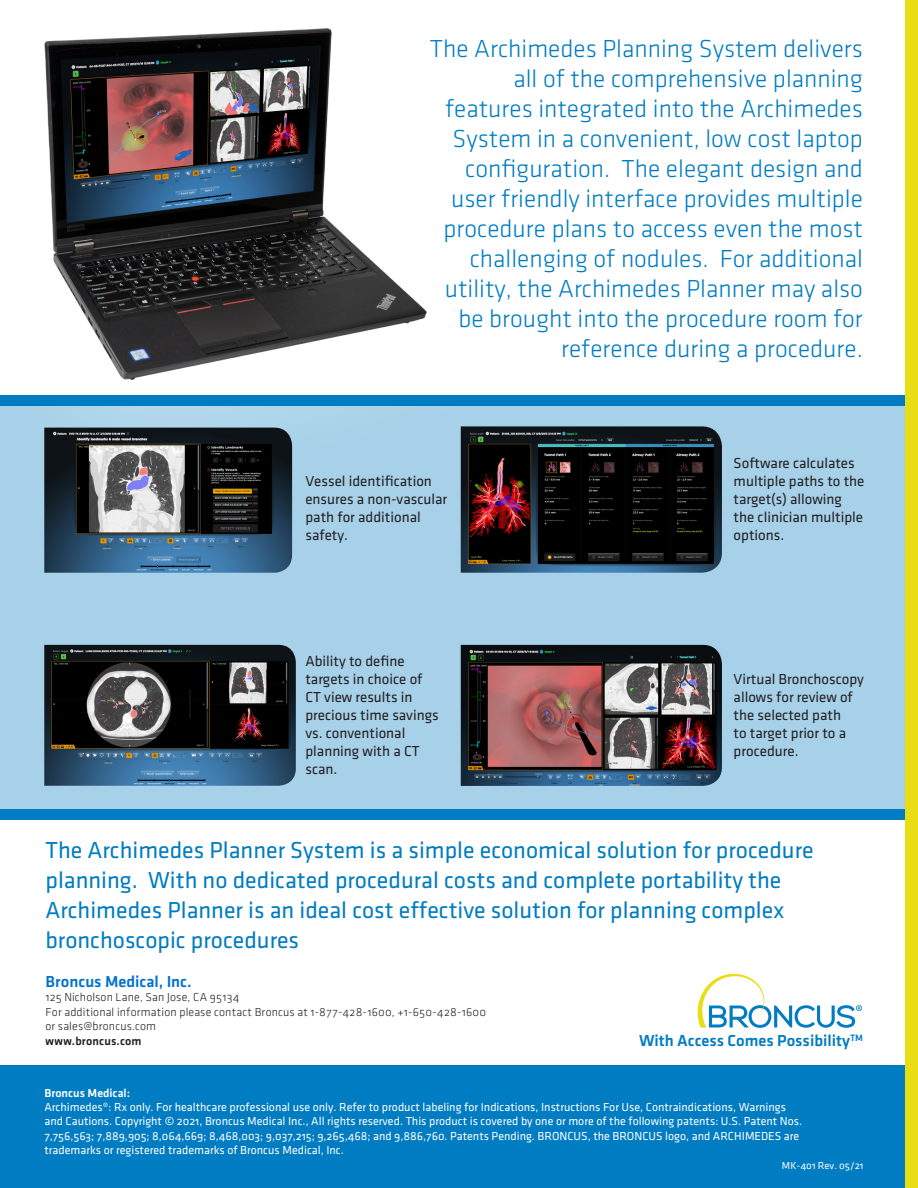
<style>
.page{position:relative;width:918px;height:1188px;background:#fff}
.page>*{position:absolute;margin:0;border:0;box-sizing:border-box;transform-origin:0 0}
.t1{font:25.5px/30px "Klavika Light OSF";color:#007cc2;text-align:right}
.t2{font:24px/30px "Klavika Regular OSF";color:#007cc2}
.t3{font:500 16.5px "Klavika Basic";color:#007cc2}
.t4{font:500 16.5px "Klavika Basic";color:#0073ce}
.t5{font:15px/18px "Klavika Regular OSF";color:#231f20}
.t6{font:12px/14.4px "Klavika Regular OSF";color:#fff}
.t7{font:12px "Klavika Light OSF";letter-spacing:.015em;color:#231f20}
.t8{font:500 12px "Klavika Basic";color:#fff}
.t9{font:500 12px "Klavika Basic";letter-spacing:.015em;color:#231f20}
.t10{font:10.5px "Klavika Regular OSF";color:#fff}
</style>
<div class="page">
<div style="left:0;top:401px;width:918px;height:414px;background:#a6d1e9"></div>
<div style="left:0;top:1066px;width:918px;height:122px;background:#007cc2"></div>
<div style="left:0;top:0;width:555px;height:510px;background:#fff;opacity:.49"></div>
<img style="left:0;top:12px;width:535px;height:420px">
<img style="left:44px;top:428px;width:248px;height:145px">
<img style="left:44px;top:645px;width:252px;height:141px">
<img style="left:461px;top:426px;width:261px;height:147px">
<img style="left:461px;top:645px;width:261px;height:141px">
<svg style="left:697px;top:974px;width:165px;height:54px"></svg>
<div style="left:0;top:810px;width:918px;height:10px;background:#007cc2"></div>
<div style="left:0;top:395px;width:918px;height:11px;background:#007cc2"></div>
<div style="left:905px;top:0;width:13px;height:1188px;background:#e9dd16"></div>
<p class="t1" style="left:430px;top:34px;width:435px">The Archimedes Planning System delivers all of the comprehensive planning features integrated into the Archimedes System in a convenient, low cost laptop configuration. The elegant design and user friendly interface provides multiple procedure plans to access even the most challenging of nodules. For additional utility, the Archimedes Planner may also be brought into the procedure room for reference during a procedure.</p>
<p class="t5" style="left:305px;top:472px;width:143px">Vessel identification ensures a non-vascular path for additional</p>
<p class="t5" style="left:305px;top:526px;width:44px">safety.</p>
<p class="t5" style="left:305px;top:652px;width:135px">Ability to define targets in choice of<br>CT view results in precious time savings vs. conventional planning with a CT scan.</p>
<p class="t5" style="left:734px;top:454px;width:132px">Software calculates multiple paths to the target(s) allowing the clinician multiple options.</p>
<p class="t5" style="left:734px;top:670px;width:132px">Virtual Bronchoscopy allows for review of the selected path<br>to target prior to a procedure.</p>
<p class="t2" style="left:45px;top:836px;width:770px">The Archimedes Planner System is a simple economical solution for procedure planning. With no dedicated procedural costs and complete portability the Archimedes Planner is an ideal cost effective solution for planning complex bronchoscopic procedures</p>
<p class="t4" style="left:45px;top:970px;width:148px">Broncus Medical, Inc.</p>
<p class="t7" style="left:45px;top:991px;width:196px">125 Nicholson Lane, San Jose, CA 95134</p>
<p class="t7" style="left:45px;top:1006px;width:442px">For additional information please contact Broncus at 1-877-428-1600, +1-650-428-1600</p>
<p class="t7" style="left:45px;top:1020px;width:112px">or sales@broncus.com</p>
<p class="t9" style="left:45px;top:1033px;width:98px">www.broncus.com</p>
<p class="t3" style="left:639px;top:1030px;width:226px">With Access Comes Possibility<sup>TM</sup></p>
<p class="t8" style="left:44px;top:1084px;width:87px">Broncus Medical:</p>
<p class="t6" style="left:44px;top:1100px;width:759px">Archimedes®: Rx only. For healthcare professional use only. Refer to product labeling for Indications, Instructions For Use, Contraindications, Warnings and Cautions. Copyright © 2021, Broncus Medical Inc., All rights reserved. This product is covered by one or more of the following patents: U.S. Patent Nos.<br>7,756,563; 7,889,905; 8,064,669; 8,468,003; 9,037,215; 9,265,468; and 9,886,760. Patents Pending. BRONCUS, the BRONCUS logo, and ARCHIMEDES are trademarks or registered trademarks of Broncus Medical, Inc.</p>
<p class="t10" style="left:782px;top:1160px;width:83px">MK-401 Rev. 05/21</p>
</div>
